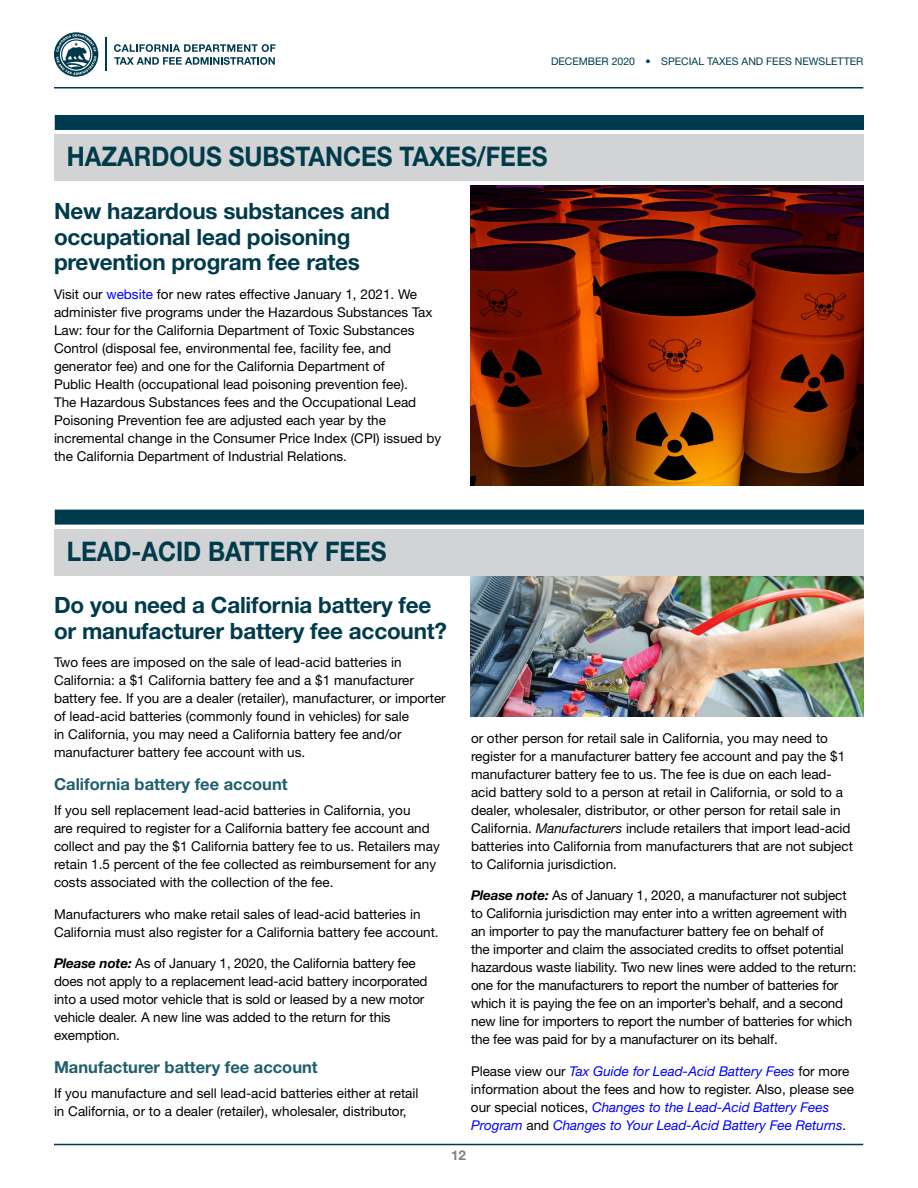
<style>
.page{position:relative;width:918px;height:1188px;background:#fff}
.page>*{position:absolute;margin:0;border:0;box-sizing:border-box;transform-origin:0 0}
.t1{font:700 27px "Helvetica Neue LT Std";color:#003b4c;scale:.9 1}
.t2{font:700 22.5px/25.5px "Helvetica Neue LT Std";letter-spacing:-.01em;color:#003b4c}
.t3{font:700 16.5px "Helvetica Neue LT Std";color:#205f6d}
.t4{font:13.5px/18px "Helvetica Neue LT Std";color:#000}
.t5{font:italic 13.5px/18px "Helvetica Neue LT Std";color:#00f}
.t6{font:700 13.5px "Helvetica Neue LT Std";color:#808285}
.t7{font:10.5px "Helvetica Neue LT Std";color:#003b4d}
.s1{font-weight:500}
.s2{color:#00f}
.s3{font-weight:700;font-style:italic}
.s4{font-style:italic}
.s5{font-style:normal;color:#000}
</style>
<div class="page">
<hr style="left:54px;top:1144px;width:809px;height:1px;background:#003b4d">
<div style="left:55px;top:135px;width:809px;height:46px;background:#d1d3d4"></div>
<div style="left:55px;top:115px;width:809px;height:15px;background:#003b4d"></div>
<img style="left:471px;top:185px;width:392px;height:301px">
<div style="left:55px;top:529px;width:809px;height:47px;background:#d1d3d4"></div>
<div style="left:55px;top:510px;width:809px;height:15px;background:#003b4d"></div>
<img style="left:471px;top:577px;width:393px;height:139px">
<hr style="left:106px;top:38px;width:1px;height:33px;background:#003b4d">
<svg style="left:114px;top:44px;width:162px;height:21px"></svg>
<svg style="left:54px;top:32px;width:44px;height:45px"></svg>
<hr style="left:54px;top:87px;width:809px;height:1px;background:#003b4d">
<p class="t7" style="left:551px;top:55px;width:314px">DECEMBER 2020 <span class="s1">•</span> SPECIAL TAXES AND FEES NEWSLETTER</p>
<h2 class="t1" style="left:67px;top:140px;width:536px">HAZARDOUS SUBSTANCES TAXES/FEES</h2>
<h3 class="t2" style="left:54px;top:198px;width:338px">New hazardous substances and occupational lead poisoning prevention program fee rates</h3>
<p class="t4" style="left:54px;top:285px;width:389px">Visit our <span class="s2">website</span> for new rates effective January 1, 2021. We administer five programs under the Hazardous Substances Tax Law: four for the California Department of Toxic Substances Control (disposal fee, environmental fee, facility fee, and generator fee) and one for the California Department of<br>Public Health (occupational lead poisoning prevention fee).<br>The Hazardous Substances fees and the Occupational Lead Poisoning Prevention fee are adjusted each year by the incremental change in the Consumer Price Index (CPI) issued by the California Department of Industrial Relations.</p>
<h2 class="t1" style="left:67px;top:534px;width:357px">LEAD-ACID BATTERY FEES</h2>
<h3 class="t2" style="left:54px;top:592px;width:395px">Do you need a California battery fee or manufacturer battery fee account?</h3>
<p class="t4" style="left:54px;top:653px;width:393px">Two fees are imposed on the sale of lead-acid batteries in California: a $1 California battery fee and a $1 manufacturer battery fee. If you are a dealer (retailer), manufacturer, or importer of lead-acid batteries (commonly found in vehicles) for sale<br>in California, you may need a California battery fee and/or manufacturer battery fee account with us.</p>
<h4 class="t3" style="left:54px;top:774px;width:235px">California battery fee account</h4>
<p class="t4" style="left:54px;top:801px;width:387px">If you sell replacement lead-acid batteries in California, you<br>are required to register for a California battery fee account and collect and pay the $1 California battery fee to us. Retailers may retain 1.5 percent of the fee collected as reimbursement for any costs associated with the collection of the fee.</p>
<p class="t4" style="left:54px;top:905px;width:386px">Manufacturers who make retail sales of lead-acid batteries in<br>California must also register for a California battery fee account.</p>
<p class="t4" style="left:54px;top:954px;width:375px"><span class="s3">Please note:</span> As of January 1, 2020, the California battery fee does not apply to a replacement lead-acid battery incorporated into a used motor vehicle that is sold or leased by a new motor vehicle dealer. A new line was added to the return for this exemption.</p>
<h4 class="t3" style="left:54px;top:1057px;width:265px">Manufacturer battery fee account</h4>
<p class="t4" style="left:54px;top:1084px;width:366px">If you manufacture and sell lead-acid batteries either at retail in California, or to a dealer (retailer), wholesaler, distributor,</p>
<p class="t4" style="left:471px;top:729px;width:384px">or other person for retail sale in California, you may need to register for a manufacturer battery fee account and pay the $1 manufacturer battery fee to us. The fee is due on each lead&shy;acid battery sold to a person at retail in California, or sold to a dealer, wholesaler, distributor, or other person for retail sale in California. <span class="s4">Manufacturers</span> include retailers that import lead-acid batteries into California from manufacturers that are not subject to California jurisdiction.</p>
<p class="t4" style="left:471px;top:886px;width:387px"><span class="s3">Please note:</span> As of January 1, 2020, a manufacturer not subject to California jurisdiction may enter into a written agreement with an importer to pay the manufacturer battery fee on behalf of<br>the importer and claim the associated credits to offset potential hazardous waste liability. Two new lines were added to the return: one for the manufacturers to report the number of batteries for which it is paying the fee on an importer’s behalf, and a second new line for importers to report the number of batteries for which the fee was paid for by a manufacturer on its behalf.</p>
<p class="t5" style="left:471px;top:1062px;width:385px"><span class="s5">Please view our</span> Tax Guide for Lead-Acid Battery Fees <span class="s5">for more information about the fees and how to register. Also, please see our special notices,</span> Changes to the Lead-Acid Battery Fees Program <span class="s5">and</span> Changes to Your Lead-Acid Battery Fee Returns<span class="s5">.</span></p>
<p class="t6" style="left:451px;top:1147px;width:17px">12</p>
</div>
